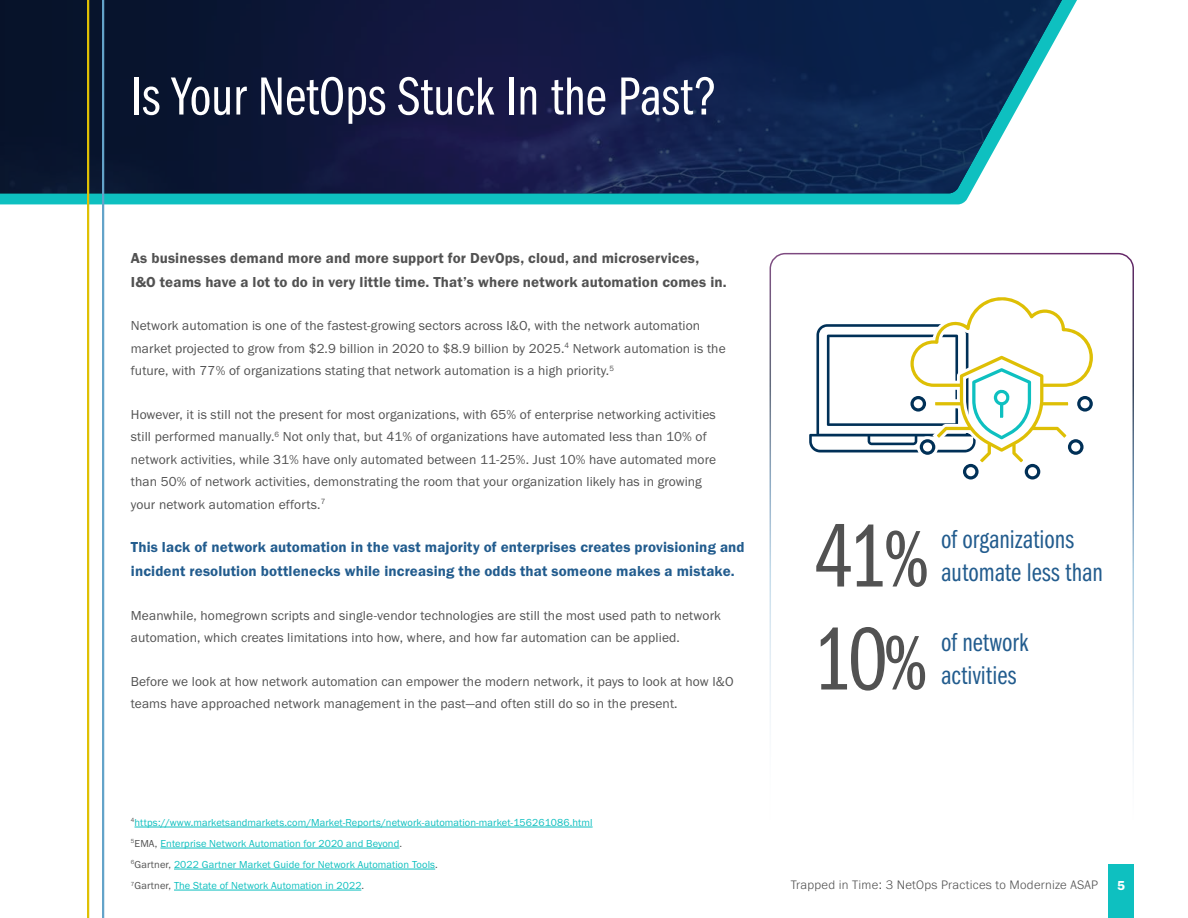
<style>
.page{position:relative;width:1188px;height:918px;background:#fff}
.page>*{position:absolute;margin:0;border:0;box-sizing:border-box;transform-origin:0 0}
.t1{font:92.1px "Franklin Gothic URW Com Boo";color:#525252}
.t2{font:55.5px "Franklin Gothic URW Com Boo";color:#fff}
.t3{font:26.55px/33px "Franklin Gothic URW Com Boo";color:#225c8e}
.t4{font:15px/24px "Franklin Gothic URW Dem";letter-spacing:.01em;color:#225c8e}
.t5{font:15px/24px "Franklin Gothic URW Dem";letter-spacing:.01em;color:#525252}
.t6{font:13.5px/22.5px "Franklin Gothic URW Boo";letter-spacing:.01em;color:#525252}
.t7{font:13.5px "Franklin Gothic URW Dem";color:#fff}
.t8{font:300 12.75px "Franklin Gothic URW";letter-spacing:.02em;color:#525252}
.t9{font:10.5px/21px "Franklin Gothic URW Boo";letter-spacing:.01em;color:#0dbfbf}
.s1{color:#525252}
.s2{font-size:83.1px}
.s3{font-size:80.1px}
</style>
<div class="page">
<svg style="left:0;top:0;width:1077px;height:204px;fill:#0ec0c0"></svg>
<img style="left:0;top:0;width:1062px;height:193px">
<div style="left:770px;top:253px;width:364px;height:585px;border:2px solid #fff;border-radius:15px"></div>
<hr style="left:135px;top:827px;width:458px;height:1px;background:#0dbfbf">
<hr style="left:160px;top:848px;width:239px;height:1px;background:#0dbfbf">
<hr style="left:174px;top:869px;width:261px;height:1px;background:#0dbfbf">
<hr style="left:174px;top:890px;width:187px;height:1px;background:#0dbfbf">
<svg style="left:809px;top:297px;width:284px;height:183px"></svg>
<hr style="left:87px;top:0;width:2px;height:918px;background:#dfc004">
<hr style="left:102px;top:0;width:2px;height:918px;background:#63a3c9">
<div style="left:1108px;top:864px;width:26px;height:54px;background:#0ec0c0"></div>
<h2 class="t2" style="left:131px;top:59px;width:587px">Is Your NetOps Stuck In the Past?</h2>
<p class="t5" style="left:131px;top:246px;width:597px">As businesses demand more and more support for DevOps, cloud, and microservices,<br>I&amp;O teams have a lot to do in very little time. That’s where network automation comes in.</p>
<p class="t6" style="left:131px;top:314px;width:596px">Network automation is one of the fastest-growing sectors across I&amp;O, with the network automation market projected to grow from $2.9 billion in 2020 to $8.9 billion by 2025.<sup>4</sup> Network automation is the future, with 77% of organizations stating that network automation is a high priority.<sup>5</sup></p>
<p class="t6" style="left:131px;top:403px;width:587px">However, it is still not the present for most organizations, with 65% of enterprise networking activities still performed manually.<sup>6</sup> Not only that, but 41% of organizations have automated less than 10% of network activities, while 31% have only automated between 11-25%. Just 10% have automated more than 50% of network activities, demonstrating the room that your organization likely has in growing your network automation efforts.<sup>7</sup></p>
<p class="t4" style="left:131px;top:535px;width:615px">This lack of network automation in the vast majority of enterprises creates provisioning and incident resolution bottlenecks while increasing the odds that someone makes a mistake.</p>
<p class="t6" style="left:131px;top:604px;width:592px">Meanwhile, homegrown scripts and single-vendor technologies are still the most used path to network automation, which creates limitations into how, where, and how far automation can be applied.</p>
<p class="t6" style="left:131px;top:670px;width:604px">Before we look at how network automation can empower the modern network, it pays to look at how I&amp;O teams have approached network management in the past—and often still do so in the present.</p>
<p class="t9" style="left:131px;top:812px;width:463px"><sup>4</sup>https://www.marketsandmarkets.com/Market-Reports/network-automation-market-156261086.html <sup>5</sup><span class="s1">EMA,</span> Enterprise Network Automation for 2020 and Beyond<span class="s1">.<br></span><sup>6</sup><span class="s1">Gartner,</span> 2022 Gartner Market Guide for Network Automation Tools<span class="s1">.<br></span><sup>7</sup><span class="s1">Gartner,</span> The State of Network Automation in 2022<span class="s1">.</span></p>
<h1 class="t1" style="left:813px;top:494px;width:118px">41<span class="s2">%</span></h1>
<h3 class="t3" style="left:941px;top:522px;width:163px">of organizations automate less than</h3>
<h1 class="t1" style="left:813px;top:597px;width:116px">10<span class="s3">%</span></h1>
<h3 class="t3" style="left:941px;top:625px;width:89px">of network activities</h3>
<p class="t8" style="left:791px;top:877px;width:309px">Trapped in Time: 3 NetOps Practices to Modernize ASAP</p>
<p class="t7" style="left:1117px;top:877px;width:9px">5</p>
</div>
